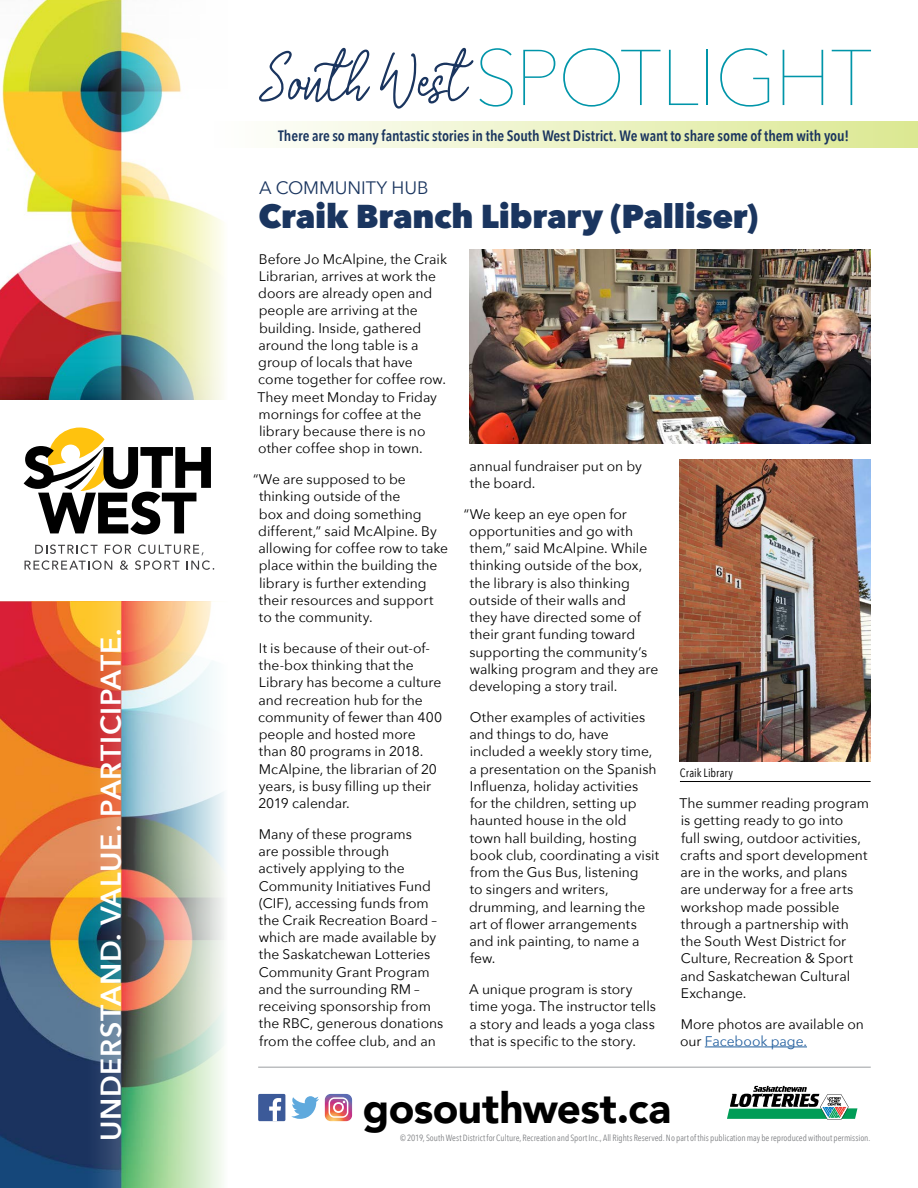
<style>
.page{position:relative;width:918px;height:1188px;background:#fff}
.page>*{position:absolute;margin:0;border:0;box-sizing:border-box;transform-origin:0 0}
.t1{font:61.05px "Hey Alice Mono";color:#1a355f}
.t2{font:900 42.15px "Avenir";letter-spacing:-.015em;color:#000}
.t3{font:800 33px "Avenir Next";letter-spacing:-.005em;color:#1a355f}
.t4{font:600 28.5px "Avenir Next";letter-spacing:.02em;color:#fff}
.t5{font:18px "Avenir Next";letter-spacing:-.01em;color:#1a355f}
.t6{font:600 15px "Avenir Next Condensed";letter-spacing:-.005em;color:#1a355f}
.t7{font:13.8px/17.2px "Avenir Next";color:#000}
.t8{font:12px "Avenir Next Condensed";letter-spacing:.005em;color:#000}
.t9{font:9px "Avenir Next Condensed";color:#808285}
.s1{font-family:"Avenir Next";font-weight:200;font-size:78px;color:#0095a9}
.s2{color:#215e9e}
</style>
<div class="page">
<img style="left:0;top:0;width:224px;height:400px">
<img style="left:0;top:602px;width:224px;height:586px">
<svg style="left:727px;top:1086px;width:130px;height:34px"></svg>
<img style="left:680px;top:459px;width:191px;height:302px">
<hr style="left:680px;top:781px;width:191px;height:1px;background:#000">
<img style="left:469px;top:250px;width:401px;height:194px">
<svg style="left:24px;top:428px;width:187px;height:106px"></svg>
<svg style="left:25px;top:545px;width:189px;height:25px"></svg>
<div style="left:211px;top:122px;width:707px;height:26px;background:linear-gradient(to right,#fff,#dbe892)"></div>
<hr style="left:705px;top:1047px;width:102px;height:1px;background:#215e9e">
<hr style="left:258px;top:1066px;width:613px;height:2px;background:#bcbec0">
<svg style="left:292px;top:1096px;width:27px;height:23px"></svg>
<div style="left:258px;top:1094px;width:27px;height:27px;background:#3c5a99;border-radius:2px"></div>
<svg style="left:269px;top:1098px;width:12px;height:23px"></svg>
<svg style="left:325px;top:1094px;width:27px;height:27px"></svg>
<h3 class="t4" style="left:87px;top:1141px;width:514px;rotate:-90deg">UNDERSTAND. VALUE. PARTICIPATE.</h3>
<h1 class="t1" style="left:254px;top:43px;width:620px">South West <span class="s1">SPOTLIGHT</span></h1>
<p class="t6" style="left:278px;top:123px;width:572px">There are so many fantastic stories in the South West District. We want to share some of them with you!</p>
<h3 class="t5" style="left:259px;top:172px;width:171px">A COMMUNITY HUB</h3>
<h3 class="t3" style="left:259px;top:196px;width:501px">Craik Branch Library (Palliser)</h3>
<p class="t7" style="left:258px;top:250px;width:191px">Before Jo McAlpine, the Craik<br>Librarian, arrives at work the doors are already open and people are arriving at the building. Inside, gathered around the long table is a group of locals that have come together for coffee row.<br>They meet Monday to Friday mornings for coffee at the library because there is no other coffee shop in town.</p>
<p class="t7" style="left:258px;top:470px;width:191px;text-indent:-5px">“We are supposed to be thinking outside of the<br>box and doing something different,” said McAlpine. By allowing for coffee row to take place within the building the library is further extending their resources and support to the community.</p>
<p class="t7" style="left:258px;top:639px;width:185px">It is because of their out-of&shy;the-box thinking that the<br>Library has become a culture and recreation hub for the community of fewer than 400 people and hosted more than 80 programs in 2018.<br>McAlpine, the librarian of 20 years, is busy filling up their<br>2019 calendar.</p>
<p class="t7" style="left:259px;top:825px;width:186px">Many of these programs<br>are possible through<br>actively applying to the<br>Community Initiatives Fund (CIF), accessing funds from the Craik Recreation Board – which are made available by the Saskatchewan Lotteries<br>Community Grant Program and the surrounding RM – receiving sponsorship from the RBC, generous donations from the coffee club, and an</p>
<p class="t7" style="left:470px;top:457px;width:174px">annual fundraiser put on by the board.</p>
<p class="t7" style="left:469px;top:505px;width:191px;text-indent:-5px">“We keep an eye open for opportunities and go with them,” said McAlpine. While thinking outside of the box, the library is also thinking outside of their walls and<br>they have directed some of their grant funding toward supporting the community’s walking program and they are developing a story trail.</p>
<p class="t7" style="left:469px;top:708px;width:191px">Other examples of activities and things to do, have included a weekly story time, a presentation on the Spanish<br>Influenza, holiday activities<br>for the children, setting up haunted house in the old town hall building, hosting book club, coordinating a visit from the Gus Bus, listening<br>to singers and writers, drumming, and learning the art of flower arrangements and ink painting, to name a few.</p>
<p class="t7" style="left:469px;top:980px;width:188px">A unique program is story time yoga. The instructor tells a story and leads a yoga class that is specific to the story.</p>
<p class="t8" style="left:680px;top:762px;width:54px">Craik Library</p>
<p class="t7" style="left:679px;top:794px;width:191px">The summer reading program is getting ready to go into<br>full swing, outdoor activities, crafts and sport development are in the works, and plans are underway for a free arts workshop made possible through a partnership with the South West District for<br>Culture, Recreation &amp; Sport and Saskatchewan Cultural<br>Exchange.</p>
<p class="t7" style="left:680px;top:1015px;width:185px">More photos are available on our <span class="s2">Facebook page.</span></p>
<h2 class="t2" style="left:363px;top:1072px;width:310px">gosouthwest.ca</h2>
<p class="t9" style="left:400px;top:1130px;width:472px">© 2019, South West District for Culture, Recreation and Sport Inc., All Rights Reserved. No part of this publication may be reproduced without permission.</p>
</div>
